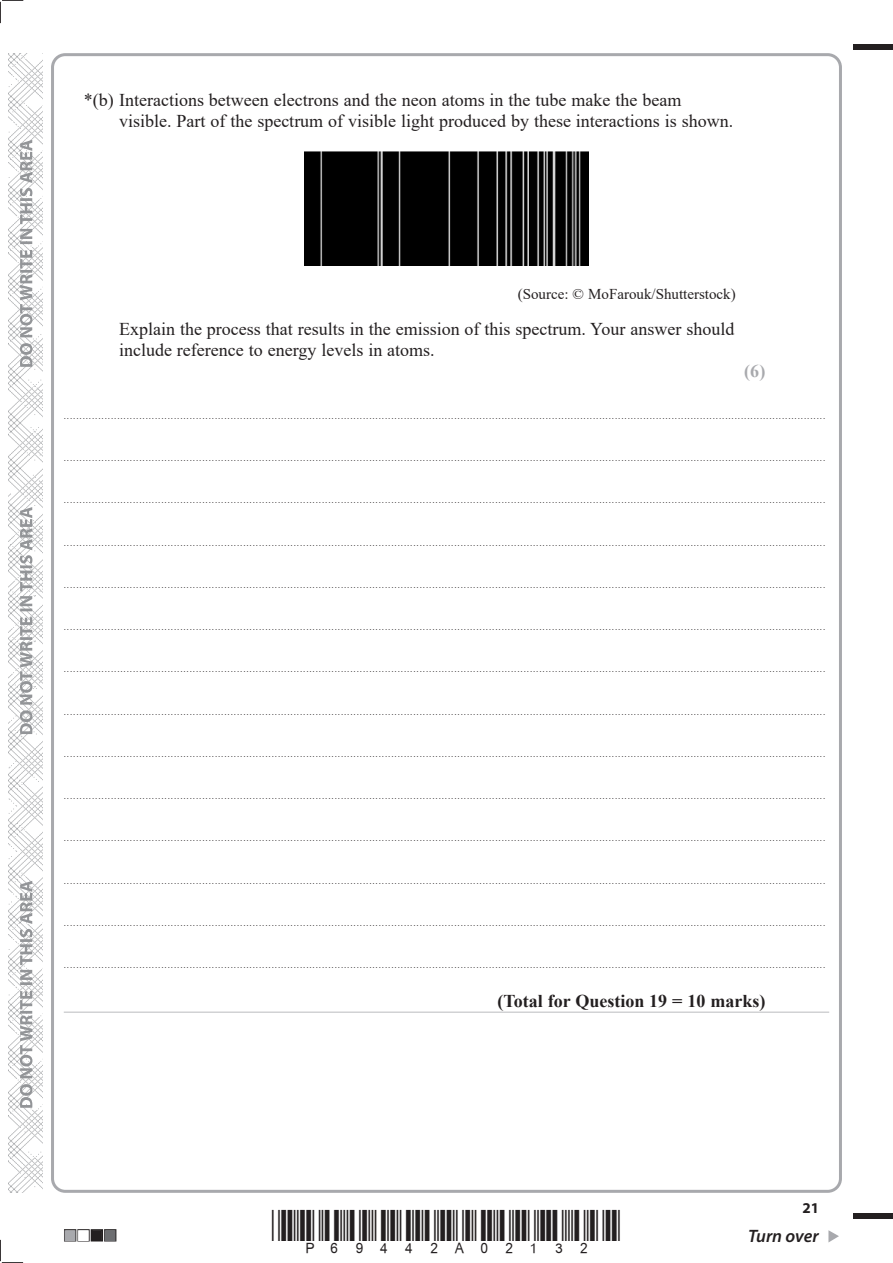
<style>
.page{position:relative;width:893px;height:1263px;background:#fff}
.page>*{position:absolute;margin:0;border:0;box-sizing:border-box;transform-origin:0 0}
.t1{font:18px/21px "Times New Roman";color:#231f20}
.t2{font:700 18px "Times New Roman";color:#231f20}
.t3{font:italic 600 18px "Myriad Pro";letter-spacing:-.005em;color:#231f20}
.t4{font:700 18px "Times New Roman";color:#a8a9ad}
.t5{font:15px "Times New Roman";color:#231f20}
.t6{font:700 15px "Myriad Pro";color:#231f20}
.t7{font:9px "Times New Roman";color:#231f20}
</style>
<div class="page">
<img style="left:9px;top:53px;width:34px;height:1140px">
<svg style="left:828px;top:1230px;width:11px;height:12px"></svg>
<div style="left:853px;top:44px;width:40px;height:5px;background:#231f20"></div>
<div style="left:853px;top:1214px;width:40px;height:5px;background:#231f20"></div>
<svg style="left:0;top:0;width:23px;height:23px"></svg>
<svg style="left:0;top:1240px;width:23px;height:23px"></svg>
<svg style="left:20px;top:140px;width:12px;height:968px"></svg>
<hr style="left:64px;top:1011px;width:765px;height:2px;background:#d1d2d4">
<img style="left:305px;top:152px;width:283px;height:114px">
<h1 class="t1" style="left:119px;top:91px;width:616px;text-indent:-35px">*(b) Interactions between electrons and the neon atoms in the tube make the beam visible. Part of the spectrum of visible light produced by these interactions is shown.</h1>
<h2 class="t5" style="left:518px;top:288px;width:219px">(Source: © MoFarouk/Shutterstock)</h2>
<h1 class="t1" style="left:119px;top:320px;width:617px">Explain the process that results in the emission of this spectrum. Your answer should include reference to energy levels in atoms.</h1>
<h1 class="t4" style="left:744px;top:364px;width:23px">(6)</h1>
<p class="t7" style="left:64px;top:413px;width:763px">..................................................................................................................................................................................................................................................</p>
<p class="t7" style="left:64px;top:455px;width:763px">..................................................................................................................................................................................................................................................</p>
<p class="t7" style="left:64px;top:497px;width:763px">..................................................................................................................................................................................................................................................</p>
<p class="t7" style="left:64px;top:539px;width:763px">..................................................................................................................................................................................................................................................</p>
<p class="t7" style="left:64px;top:582px;width:763px">..................................................................................................................................................................................................................................................</p>
<p class="t7" style="left:64px;top:624px;width:763px">..................................................................................................................................................................................................................................................</p>
<p class="t7" style="left:64px;top:666px;width:763px">..................................................................................................................................................................................................................................................</p>
<p class="t7" style="left:64px;top:708px;width:763px">..................................................................................................................................................................................................................................................</p>
<p class="t7" style="left:64px;top:751px;width:763px">..................................................................................................................................................................................................................................................</p>
<p class="t7" style="left:64px;top:793px;width:763px">..................................................................................................................................................................................................................................................</p>
<p class="t7" style="left:64px;top:835px;width:763px">..................................................................................................................................................................................................................................................</p>
<p class="t7" style="left:64px;top:877px;width:763px">..................................................................................................................................................................................................................................................</p>
<p class="t7" style="left:64px;top:920px;width:763px">..................................................................................................................................................................................................................................................</p>
<p class="t7" style="left:64px;top:962px;width:763px">..................................................................................................................................................................................................................................................</p>
<h1 class="t2" style="left:497px;top:995px;width:269px">(Total for Question 19 = 10 marks)</h1>
<h2 class="t6" style="left:802px;top:1203px;width:18px">21</h2>
<h1 class="t3" style="left:748px;top:1226px;width:72px">Turn over</h1>
</div>
